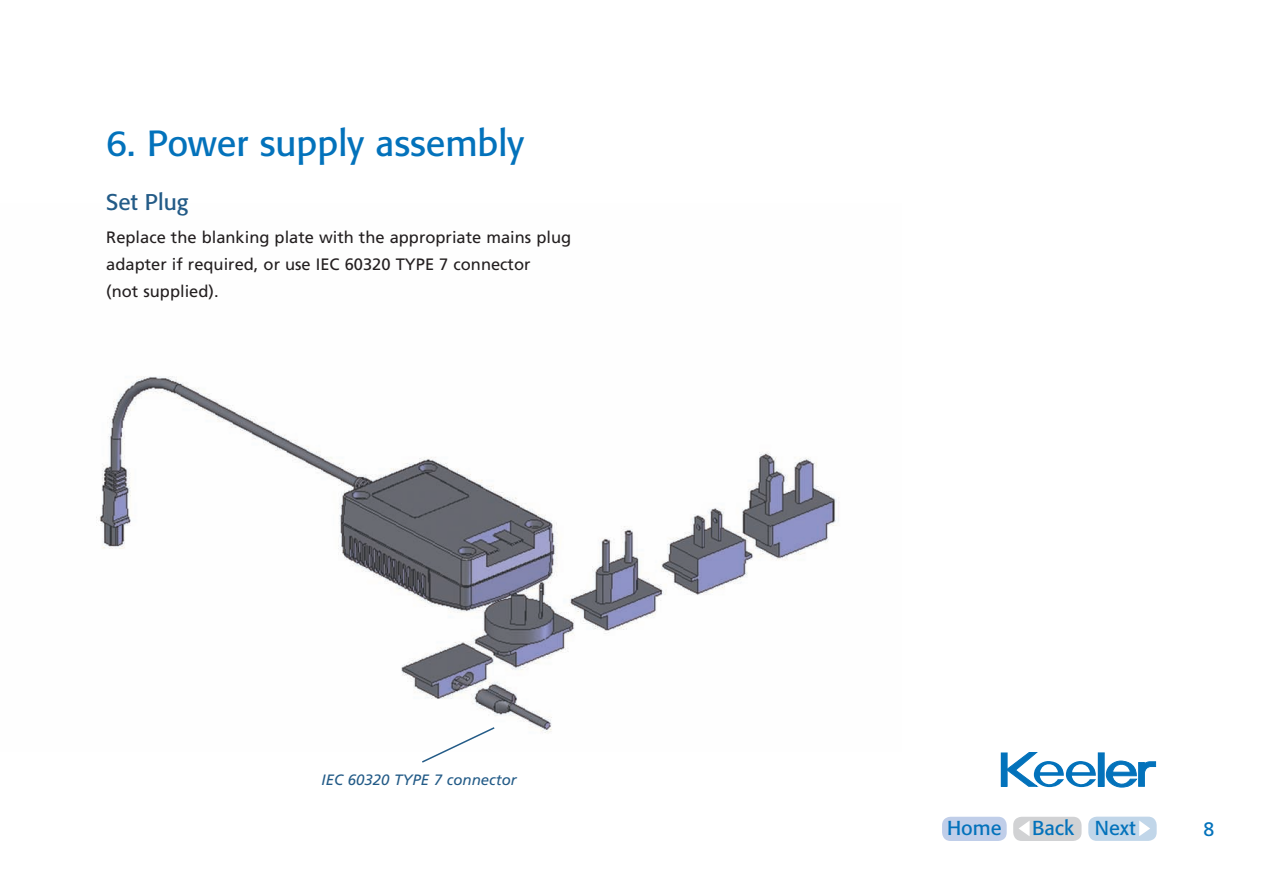
<style>
.page{position:relative;width:1263px;height:893px;background:#fff}
.page>*{position:absolute;margin:0;border:0;box-sizing:border-box;transform-origin:0 0}
.t1{font:36px "Formata BQ";color:#0372bb}
.t2{font:22.5px "Formata BQ";color:#235b87}
.t3{font:19.95px "Formata BQ";color:#0372bb}
.t4{font:19.5px "Frutiger";color:#0372bb}
.t5{font:16.5px/27px "Frutiger";color:#231f20}
.t6{font:italic 15px "Frutiger";color:#235b87}
</style>
<div class="page">
<div style="left:1088px;top:817px;width:69px;height:24px;background:#c1d6e9;border-radius:9px"></div>
<svg style="left:1139px;top:821px;width:11px;height:15px"></svg>
<div style="left:1013px;top:817px;width:68px;height:24px;background:#d1d2d4;border-radius:9px"></div>
<svg style="left:1019px;top:821px;width:10px;height:15px"></svg>
<div style="left:942px;top:817px;width:65px;height:24px;background:#c0cee9;border-radius:9px"></div>
<div style="left:1001px;top:753px;width:6px;height:33px;background:#0372bb"></div>
<svg style="left:1006px;top:752px;width:90px;height:36px"></svg>
<div style="left:1098px;top:753px;width:6px;height:33px;background:#0372bb"></div>
<svg style="left:1106px;top:761px;width:50px;height:27px"></svg>
<img style="left:96px;top:376px;width:743px;height:357px">
<svg style="left:420px;top:726px;width:76px;height:37px"></svg>
<h1 class="t1" style="left:106px;top:121px;width:419px">6. Power supply assembly</h1>
<h2 class="t2" style="left:106px;top:188px;width:84px">Set Plug</h2>
<p class="t5" style="left:106px;top:223px;width:466px">Replace the blanking plate with the appropriate mains plug adapter if required, or use IEC 60320 TYPE 7 connector<br>(not supplied).</p>
<p class="t6" style="left:322px;top:771px;width:197px">IEC 60320 TYPE 7 connector</p>
<p class="t3" style="left:947px;top:816px;width:56px">Home</p>
<p class="t3" style="left:1032px;top:816px;width:105px">Back Next</p>
<p class="t4" style="left:1203px;top:818px;width:12px">8</p>
</div>
